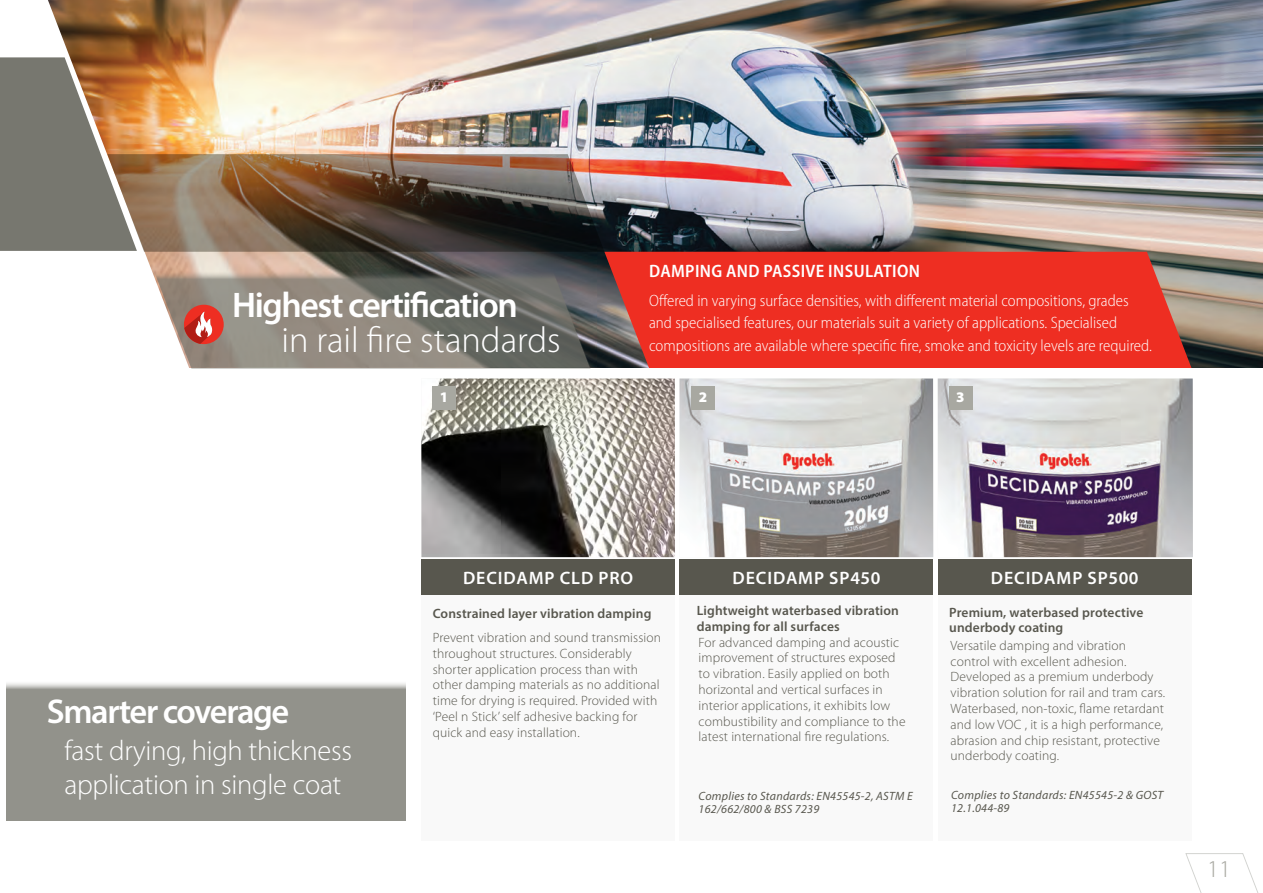
<style>
.page{position:relative;width:1263px;height:893px;background:#fff}
.page>*{position:absolute;margin:0;border:0;box-sizing:border-box;transform-origin:0 0}
.t1{font:300 36.3px "Myriad Pro";color:#fff}
.t2{font:600 35.7px "Myriad Pro";letter-spacing:-.04em;color:#fff}
.t3{font:600 34.5px "Myriad Pro";letter-spacing:-.04em;color:#fff}
.t4{font:300 28.5px/34.2px "Myriad Pro";letter-spacing:-.01em;color:#fff}
.t5{font:300 24.3px "Myriad Pro";color:#a8a8a1}
.t6{font:600 18px "Myriad Pro";letter-spacing:.05em;color:#fff}
.t7{font:600 semi-condensed 18px "Myriad Pro";letter-spacing:.02em;color:#fff}
.t8{font:300 semi-condensed 16.5px/22.5px "Myriad Pro";color:#fff}
.t9{font:900 14.7px "Myriad Pro";color:#fff}
.t10{font:300 13.5px/15.8px "Myriad Pro";letter-spacing:.01em;color:#58574e}
.t11{font:600 13.5px/15.8px "Myriad Pro";letter-spacing:.01em;color:#58574e}
.t12{font:italic 12px/13.5px "Myriad Pro";letter-spacing:.02em;color:#58574e}
</style>
<div class="page">
<svg style="left:1185px;top:853px;width:74px;height:40px"></svg>
<img style="left:48px;top:0;width:1215px;height:368px">
<img style="left:107px;top:154px;width:498px;height:98px">
<svg style="left:604px;top:252px;width:587px;height:116px;background:#e53327"></svg>
<svg style="left:0;top:57px;width:137px;height:194px;background:#8a7b68"></svg>
<img style="left:421px;top:379px;width:254px;height:178px">
<img style="left:679px;top:379px;width:254px;height:178px">
<img style="left:938px;top:379px;width:255px;height:178px">
<div style="left:421px;top:559px;width:254px;height:36px;background:#58574e"></div>
<div style="left:679px;top:559px;width:254px;height:36px;background:#58574e"></div>
<div style="left:938px;top:559px;width:253px;height:36px;background:#58574e"></div>
<div style="left:421px;top:595px;width:254px;height:245px;background:#f9f9f9"></div>
<div style="left:679px;top:595px;width:254px;height:245px;background:#f9f9f9"></div>
<div style="left:938px;top:595px;width:253px;height:245px;background:#f9f9f9"></div>
<div style="left:433px;top:386px;width:23px;height:24px;background:#a8a8a1"></div>
<div style="left:692px;top:386px;width:23px;height:24px;background:#a8a8a1"></div>
<div style="left:949px;top:386px;width:24px;height:24px;background:#a8a8a1"></div>
<div style="left:6px;top:681px;width:400px;height:140px;background:#92928b"></div>
<svg style="left:154px;top:271px;width:437px;height:98px;background:#888078"></svg>
<p class="t2" style="left:232px;top:282px;width:287px">Highest certification</p>
<p class="t1" style="left:281px;top:318px;width:281px">in rail fire standards</p>
<p class="t7" style="left:649px;top:260px;width:272px">DAMPING AND PASSIVE INSULATION</p>
<p class="t8" style="left:649px;top:289px;width:504px">Offered in varying surface densities, with different material compositions, grades and specialised features, our materials suit a variety of applications. Specialised compositions are available where specific fire, smoke and toxicity levels are required.</p>
<p class="t9" style="left:440px;top:387px;width:10px">1</p>
<p class="t9" style="left:699px;top:387px;width:10px">2</p>
<p class="t9" style="left:956px;top:387px;width:10px">3</p>
<p class="t3" style="left:47px;top:690px;width:244px">Smarter coverage</p>
<p class="t4" style="left:64px;top:733px;width:289px">fast drying, high thickness application in single coat</p>
<p class="t6" style="left:463px;top:566px;width:172px">DECIDAMP CLD PRO</p>
<p class="t6" style="left:732px;top:566px;width:149px">DECIDAMP SP450</p>
<p class="t6" style="left:991px;top:566px;width:149px">DECIDAMP SP500</p>
<p class="t11" style="left:433px;top:605px;width:220px">Constrained layer vibration damping</p>
<p class="t10" style="left:433px;top:629px;width:230px">Prevent vibration and sound transmission throughout structures. Considerably shorter application process than with other damping materials as no additional time for drying is required. Provided with ‘Peel n Stick’ self adhesive backing for quick and easy installation.</p>
<p class="t11" style="left:697px;top:603px;width:204px">Lightweight waterbased vibration damping for all surfaces</p>
<p class="t10" style="left:699px;top:634px;width:208px">For advanced damping and acoustic improvement of structures exposed to vibration. Easily applied on both horizontal and vertical surfaces in interior applications, it exhibits low combustibility and compliance to the latest international fire regulations.</p>
<p class="t10" style="left:951px;top:637px;width:216px">Versatile damping and vibration control with excellent adhesion.<br>Developed as a premium underbody vibration solution for rail and tram cars.<br>Waterbased, non-toxic, flame retardant and low VOC , it is a high performance, abrasion and chip resistant, protective underbody coating.</p>
<p class="t12" style="left:951px;top:788px;width:214px">Complies to Standards: EN45545-2 &amp; GOST<br>12.1.044-89</p>
<p class="t11" style="left:949px;top:604px;width:196px">Premium, waterbased protective underbody coating</p>
<p class="t12" style="left:699px;top:789px;width:216px">Complies to Standards: EN45545-2, ASTM E<br>162/662/800 &amp; BSS 7239</p>
<h3 class="t5" style="left:1207px;top:854px;width:25px">11</h3>
</div>
